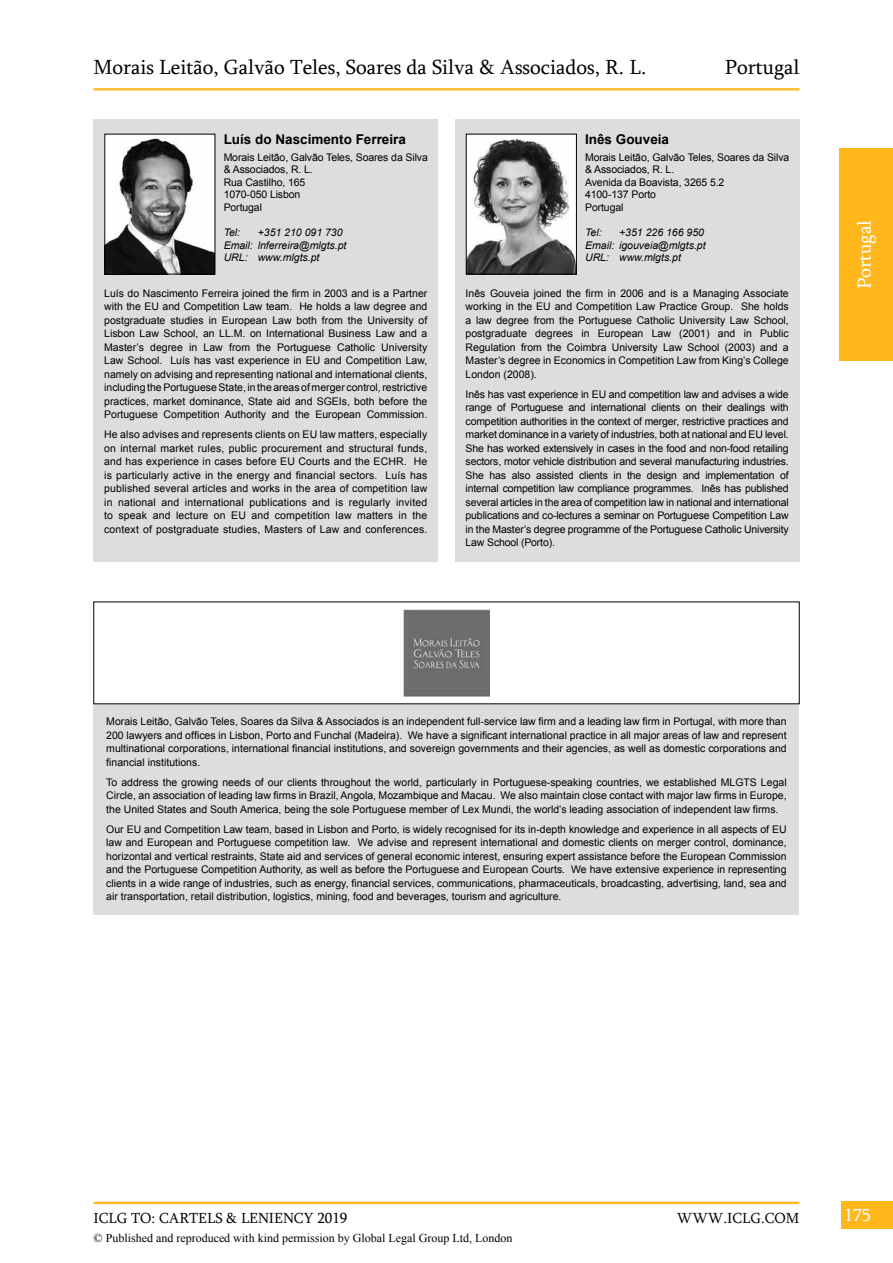
<style>
.page{position:relative;width:893px;height:1263px;background:#fff}
.page>*{position:absolute;margin:0;border:0;box-sizing:border-box;transform-origin:0 0}
.t1{font:21px "Sylfaen";color:#000}
.t2{font:19.5px "Sylfaen";color:#fff}
.t3{font:18px "Sylfaen";color:#fff}
.t4{font:15px "Sylfaen";color:#000}
.t5{font:700 13.5px "Arial";color:#000}
.t6{font:12px "Times New Roman";color:#000}
.t7{font:10.5px/13.5px "Arial";color:#000;text-align:justify}
.t8{font:italic 10.5px/12.6px "Arial";color:#000}
</style>
<div class="page">
<div style="left:841px;top:1201px;width:52px;height:28px;background:#ffb71b"></div>
<hr style="left:94px;top:1202px;width:705px;height:2px;background:#ffb71b">
<div style="left:840px;top:148px;width:53px;height:213px;background:#ffb71b"></div>
<div style="left:94px;top:704px;width:705px;height:210px;background:#dcddde"></div>
<img style="left:403px;top:609px;width:87px;height:87px">
<div style="left:94px;top:119px;width:344px;height:442px;background:#dcddde"></div>
<img style="left:107px;top:136px;width:106px;height:136px">
<div style="left:105px;top:134px;width:110px;height:140px;border:1px solid #000"></div>
<div style="left:455px;top:119px;width:344px;height:442px;background:#dcddde"></div>
<img style="left:468px;top:136px;width:107px;height:136px">
<div style="left:466px;top:134px;width:111px;height:140px;border:1px solid #000"></div>
<hr style="left:94px;top:88px;width:705px;height:2px;background:#ffb71b">
<h1 class="t1" style="left:94px;top:53px;width:554px">Morais Leitão, Galvão Teles, Soares da Silva &amp; Associados, R. L.</h1>
<h1 class="t1" style="left:725px;top:53px;width:76px">Portugal</h1>
<p class="t5" style="left:224px;top:130px;width:184px">Luís do Nascimento Ferreira</p>
<p class="t7" style="left:224px;top:151px;width:206px;line-height:12.6px;text-align:left">Morais Leitão, Galvão Teles, Soares da Silva &amp; Associados, R. L.<br>Rua Castilho, 165<br>1070-050 Lisbon<br>Portugal</p>
<p class="t8" style="left:224px;top:226px;width:18px">Tel:</p>
<p class="t8" style="left:224px;top:226px;width:124px;text-indent:34px">+351 210 091 730<br>Email: lnferreira@mlgts.pt<br>URL: www.mlgts.pt</p>
<p class="t7" style="left:104px;top:286px;width:325px">Luís do Nascimento Ferreira joined the firm in 2003 and is a Partner with the EU and Competition Law team. He holds a law degree and postgraduate studies in European Law both from the University of Lisbon Law School, an LL.M. on International Business Law and a Master’s degree in Law from the Portuguese Catholic University Law School. Luís has vast experience in EU and Competition Law, namely on advising and representing national and international clients, including the Portuguese State, in the areas of merger control, restrictive practices, market dominance, State aid and SGEIs, both before the Portuguese Competition Authority and the European Commission.</p>
<p class="t7" style="left:104px;top:428px;width:325px">He also advises and represents clients on EU law matters, especially on internal market rules, public procurement and structural funds, and has experience in cases before EU Courts and the ECHR. He is particularly active in the energy and financial sectors. Luís has published several articles and works in the area of competition law in national and international publications and is regularly invited to speak and lecture on EU and competition law matters in the context of postgraduate studies, Masters of Law and conferences.</p>
<p class="t5" style="left:585px;top:130px;width:86px">Inês Gouveia</p>
<p class="t7" style="left:585px;top:151px;width:206px;line-height:12.6px;text-align:left">Morais Leitão, Galvão Teles, Soares da Silva &amp; Associados, R. L.<br>Avenida da Boavista, 3265 5.2<br>4100-137 Porto<br>Portugal</p>
<p class="t8" style="left:585px;top:226px;width:18px">Tel:</p>
<p class="t8" style="left:585px;top:226px;width:122px;text-indent:34px">+351 226 166 950<br>Email: igouveia@mlgts.pt<br>URL: www.mlgts.pt</p>
<p class="t7" style="left:466px;top:286px;width:325px">Inês Gouveia joined the firm in 2006 and is a Managing Associate working in the EU and Competition Law Practice Group. She holds a law degree from the Portuguese Catholic University Law School, postgraduate degrees in European Law (2001) and in Public Regulation from the Coimbra University Law School (2003) and a Master’s degree in Economics in Competition Law from King’s College London (2008).</p>
<p class="t7" style="left:466px;top:387px;width:325px">Inês has vast experience in EU and competition law and advises a wide range of Portuguese and international clients on their dealings with competition authorities in the context of merger, restrictive practices and market dominance in a variety of industries, both at national and EU level.<br>She has worked extensively in cases in the food and non-food retailing sectors, motor vehicle distribution and several manufacturing industries.<br>She has also assisted clients in the design and implementation of internal competition law compliance programmes. Inês has published several articles in the area of competition law in national and international publications and co-lectures a seminar on Portuguese Competition Law in the Master’s degree programme of the Portuguese Catholic University Law School (Porto).</p>
<h2 class="t2" style="left:851px;top:289px;width:71px;rotate:-90deg">Portugal</h2>
<p class="t7" style="left:106px;top:715px;width:682px">Morais Leitão, Galvão Teles, Soares da Silva &amp; Associados is an independent full-service law firm and a leading law firm in Portugal, with more than 200 lawyers and offices in Lisbon, Porto and Funchal (Madeira). We have a significant international practice in all major areas of law and represent multinational corporations, international financial institutions, and sovereign governments and their agencies, as well as domestic corporations and financial institutions.</p>
<p class="t7" style="left:106px;top:775px;width:682px">To address the growing needs of our clients throughout the world, particularly in Portuguese-speaking countries, we established MLGTS Legal Circle, an association of leading law firms in Brazil, Angola, Mozambique and Macau. We also maintain close contact with major law firms in Europe, the United States and South America, being the sole Portuguese member of Lex Mundi, the world’s leading association of independent law firms.</p>
<p class="t7" style="left:106px;top:822px;width:682px">Our EU and Competition Law team, based in Lisbon and Porto, is widely recognised for its in-depth knowledge and experience in all aspects of EU law and European and Portuguese competition law. We advise and represent international and domestic clients on merger control, dominance, horizontal and vertical restraints, State aid and services of general economic interest, ensuring expert assistance before the European Commission and the Portuguese Competition Authority, as well as before the Portuguese and European Courts. We have extensive experience in representing clients in a wide range of industries, such as energy, financial services, communications, pharmaceuticals, broadcasting, advertising, land, sea and air transportation, retail distribution, logistics, mining, food and beverages, tourism and agriculture.</p>
<h3 class="t4" style="left:94px;top:1208px;width:255px">ICLG TO: CARTELS &amp; LENIENCY 2019</h3>
<h3 class="t4" style="left:677px;top:1208px;width:124px">WWW.ICLG.COM</h3>
<h3 class="t3" style="left:844px;top:1202px;width:28px">175</h3>
<p class="t6" style="left:94px;top:1229px;width:420px">© Published and reproduced with kind permission by Global Legal Group Ltd, London</p>
</div>
